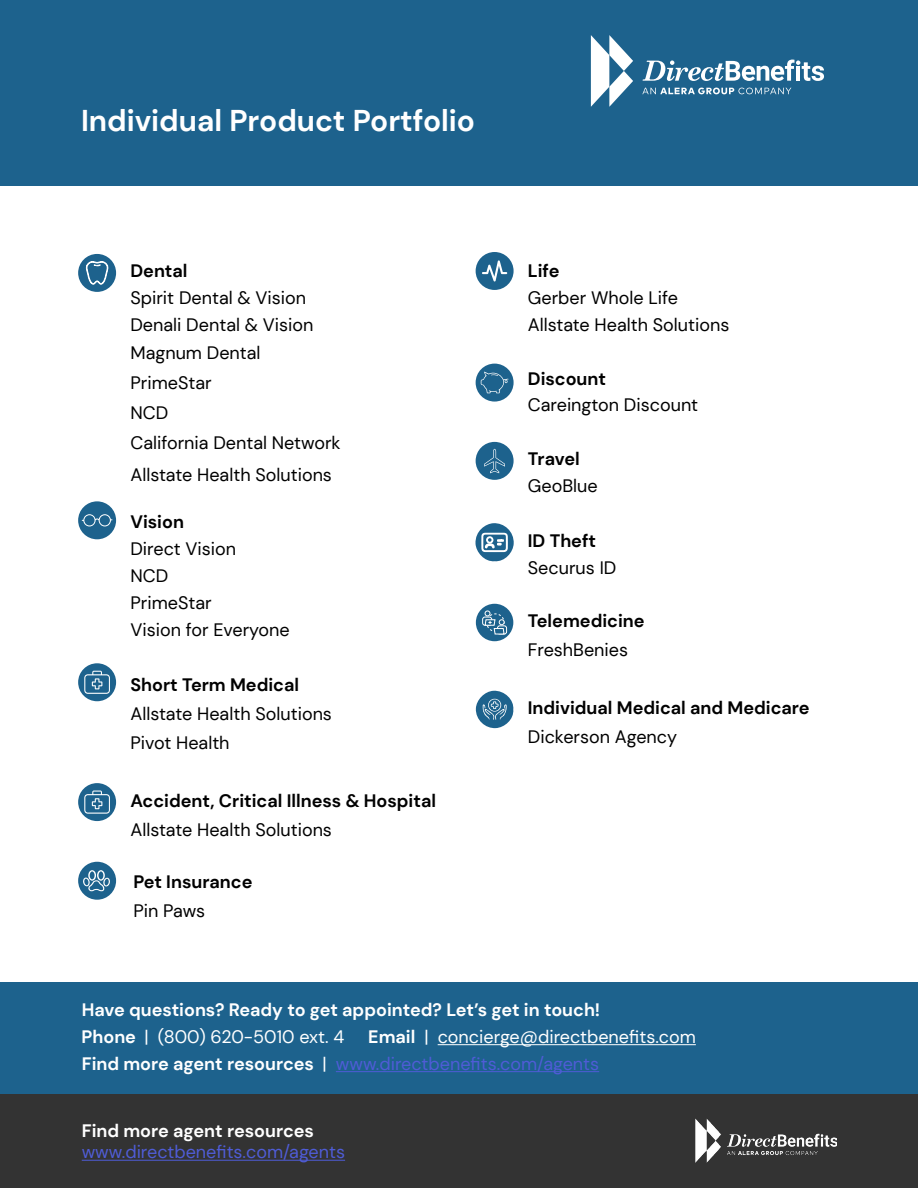
<style>
.page{position:relative;width:918px;height:1188px;background:#fff}
.page>*{position:absolute;margin:0;border:0;box-sizing:border-box;transform-origin:0 0}
.t1{font:700 30px "DM Sans";color:#fff}
.t2{font:18px/29.4px "DM Sans";color:#000}
.t3{font:700 18px/27px "DM Sans";color:#fff}
.t4{font:700 18px "DM Sans";color:#000}
.t5{font:18px "DM Sans";color:#fff}
.t6{font:18px "DM Sans";color:#4f5cd6}
.s1{font-weight:400}
.s2{font-weight:400;color:#4f5cd6}
.s3{font-weight:700}
</style>
<div class="page">
<div style="left:0;top:1082px;width:918px;height:106px;background:#333"></div>
<div style="left:0;top:982px;width:918px;height:112px;background:#1d628d"></div>
<div style="left:0;top:0;width:918px;height:185px;background:#1d628d"></div>
<svg style="left:475px;top:523px;width:39px;height:39px"></svg>
<svg style="left:475px;top:690px;width:39px;height:39px"></svg>
<img style="left:696px;top:1119px;width:141px;height:44px">
<hr style="left:82px;top:1160px;width:263px;height:1px;background:#4f5cd6">
<hr style="left:336px;top:1071px;width:263px;height:1px;background:#4f5cd6">
<hr style="left:438px;top:1044px;width:258px;height:1px;background:#fff">
<div style="left:78px;top:254px;width:38px;height:38px;background:#1d628d;border-radius:50%"></div>
<svg style="left:85px;top:261px;width:24px;height:24px"></svg>
<div style="left:78px;top:663px;width:38px;height:38px;background:#1d628d;border-radius:50%"></div>
<svg style="left:84px;top:671px;width:26px;height:23px"></svg>
<div style="left:78px;top:783px;width:38px;height:38px;background:#1d628d;border-radius:50%"></div>
<svg style="left:84px;top:790px;width:26px;height:24px"></svg>
<div style="left:78px;top:501px;width:38px;height:38px;background:#1d628d;border-radius:50%"></div>
<svg style="left:82px;top:514px;width:30px;height:12px"></svg>
<svg style="left:591px;top:35px;width:42px;height:72px"></svg>
<svg style="left:643px;top:60px;width:181px;height:21px"></svg>
<svg style="left:642px;top:88px;width:149px;height:6px"></svg>
<div style="left:476px;top:252px;width:38px;height:38px;background:#1d628d;border-radius:50%"></div>
<svg style="left:482px;top:260px;width:25px;height:22px"></svg>
<div style="left:476px;top:364px;width:38px;height:38px;background:#1d628d;border-radius:50%"></div>
<svg style="left:481px;top:372px;width:27px;height:21px"></svg>
<div style="left:476px;top:442px;width:38px;height:38px;background:#1d628d;border-radius:50%"></div>
<svg style="left:484px;top:449px;width:21px;height:24px"></svg>
<div style="left:476px;top:604px;width:37px;height:37px;background:#1d628d;border-radius:50%"></div>
<div style="left:497px;top:625px;width:10px;height:9px;border:1px solid #fff;border-radius:2px"></div>
<div style="left:482px;top:617px;width:10px;height:9px;border:1px solid #fff;border-radius:2px"></div>
<svg style="left:484px;top:611px;width:21px;height:24px"></svg>
<div style="left:78px;top:862px;width:38px;height:38px;background:#1d628d;border-radius:50%"></div>
<svg style="left:83px;top:870px;width:27px;height:21px"></svg>
<h1 class="t1" style="left:81px;top:102px;width:396px">Individual Product Portfolio</h1>
<p class="t4" style="left:130px;top:260px;width:59px">Dental</p>
<p class="t2" style="left:130px;top:283px;width:212px">Spirit Dental &amp; Vision<br>Denali Dental &amp; Vision<br>Magnum Dental<br>PrimeStar<br>NCD<br>California Dental Network<br>Allstate Health Solutions</p>
<p class="t4" style="left:130px;top:511px;width:55px">Vision</p>
<p class="t2" style="left:130px;top:535px;width:161px;line-height:26.8px">Direct Vision<br>NCD<br>PrimeStar<br>Vision for Everyone</p>
<p class="t4" style="left:130px;top:674px;width:170px">Short Term Medical</p>
<p class="t2" style="left:130px;top:699px;width:203px;line-height:28.8px">Allstate Health Solutions<br>Pivot Health</p>
<p class="t4" style="left:130px;top:789px;width:307px">Accident, Critical Illness &amp; Hospital</p>
<p class="t2" style="left:130px;top:815px;width:203px">Allstate Health Solutions</p>
<p class="t4" style="left:133px;top:871px;width:121px">Pet Insurance</p>
<p class="t2" style="left:133px;top:896px;width:73px">Pin Paws</p>
<p class="t4" style="left:528px;top:260px;width:33px">Life</p>
<p class="t2" style="left:528px;top:284px;width:203px;line-height:26.8px">Gerber Whole Life<br>Allstate Health Solutions</p>
<p class="t4" style="left:528px;top:367px;width:80px">Discount</p>
<p class="t2" style="left:528px;top:390px;width:172px">Careington Discount</p>
<p class="t4" style="left:528px;top:448px;width:53px">Travel</p>
<p class="t2" style="left:528px;top:471px;width:71px">GeoBlue</p>
<p class="t4" style="left:528px;top:529px;width:70px">ID Theft</p>
<p class="t2" style="left:528px;top:553px;width:90px">Securus ID</p>
<p class="t4" style="left:528px;top:610px;width:118px">Telemedicine</p>
<p class="t2" style="left:528px;top:635px;width:102px">FreshBenies</p>
<p class="t4" style="left:528px;top:697px;width:283px">Individual Medical and Medicare</p>
<p class="t2" style="left:528px;top:722px;width:151px">Dickerson Agency</p>
<p class="t3" style="left:82px;top:996px;width:520px">Have questions? Ready to get appointed? Let’s get in touch!<br>Phone <span class="s1">| (800) 620-5010 ext. 4<br></span>Find more agent resources <span class="s1">|</span> <span class="s2">www.directbenefits.com/agents</span></p>
<p class="t5" style="left:368px;top:1025px;width:329px"><span class="s3">Email</span> | concierge@directbenefits.com</p>
<p class="t3" style="left:82px;top:1117px;width:234px">Find more agent resources</p>
<p class="t6" style="left:82px;top:1141px;width:265px">www.directbenefits.com/agents</p>
</div>
